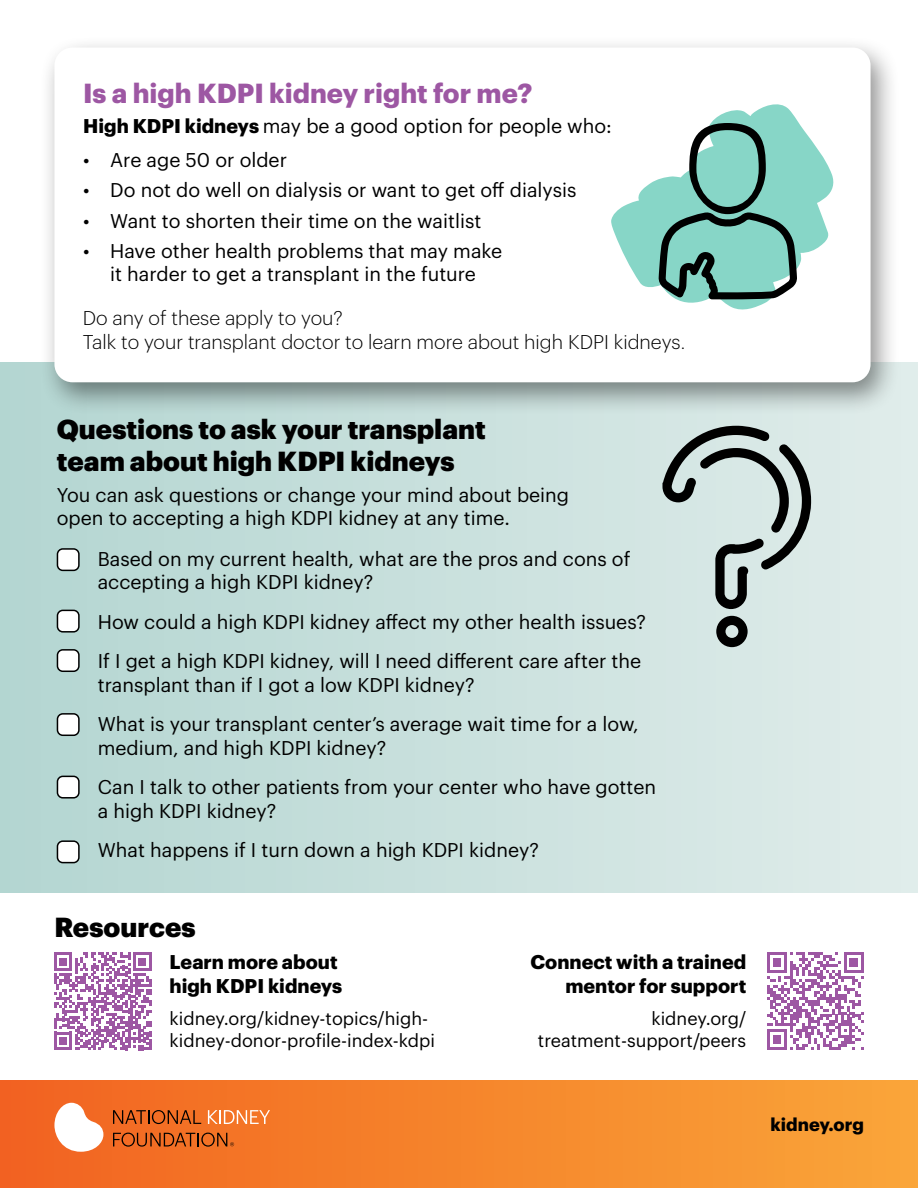
<style>
.page{position:relative;width:918px;height:1188px;background:#fff}
.page>*{position:absolute;margin:0;border:0;box-sizing:border-box;transform-origin:0 0}
.t1{font:900 27px/32.4px "Graphik";color:#000}
.t2{font:700 27px "Graphik";color:#9d57a3}
.t3{font:19.5px/39.6px "Graphik";color:#000}
.t4{font:300 19.5px/23.4px "Graphik";color:#000}
.t5{font:700 19.5px/23.4px "Graphik";color:#000}
.t6{font:18px/21.6px "Graphik";color:#000}
.t7{font:700 18px "Graphik";color:#000}
.s1{font-weight:700}
</style>
<div class="page">
<div style="left:0;top:363px;width:918px;height:529px;background:linear-gradient(to right,#b3d5d1,#e1edeb)"></div>
<div style="left:39px;top:36px;width:861px;height:379px;background:#000;opacity:.44"></div>
<div style="left:54px;top:48px;width:817px;height:334px;background:#fff;border-radius:18px"></div>
<div style="left:0;top:1080px;width:918px;height:108px;background:linear-gradient(to right,#f16220,#faa639)"></div>
<svg style="left:54px;top:1103px;width:49px;height:49px"></svg>
<svg style="left:113px;top:1110px;width:88px;height:14px"></svg>
<svg style="left:208px;top:1110px;width:62px;height:14px"></svg>
<svg style="left:113px;top:1133px;width:121px;height:14px;background:#b6531b"></svg>
<div style="left:57px;top:549px;width:22px;height:21px;background:#fff;border-radius:5px"></div>
<div style="left:57px;top:548px;width:23px;height:23px;border:2px solid #000;border-radius:5px"></div>
<div style="left:57px;top:610px;width:22px;height:22px;background:#fff;border-radius:5px"></div>
<div style="left:57px;top:610px;width:23px;height:23px;border:2px solid #000;border-radius:5px"></div>
<div style="left:57px;top:650px;width:22px;height:21px;background:#fff;border-radius:5px"></div>
<div style="left:57px;top:649px;width:23px;height:23px;border:2px solid #000;border-radius:5px"></div>
<div style="left:57px;top:714px;width:22px;height:21px;background:#fff;border-radius:5px"></div>
<div style="left:57px;top:713px;width:23px;height:23px;border:2px solid #000;border-radius:5px"></div>
<div style="left:57px;top:776px;width:22px;height:22px;background:#fff;border-radius:5px"></div>
<div style="left:57px;top:776px;width:23px;height:23px;border:2px solid #000;border-radius:5px"></div>
<div style="left:57px;top:841px;width:22px;height:22px;background:#fff;border-radius:5px"></div>
<div style="left:57px;top:840px;width:23px;height:23px;border:2px solid #000;border-radius:5px"></div>
<svg style="left:662px;top:426px;width:149px;height:183px;background:#aab7b5"></svg>
<svg style="left:716px;top:616px;width:32px;height:31px"></svg>
<svg style="left:611px;top:104px;width:223px;height:206px"></svg>
<svg style="left:658px;top:123px;width:139px;height:176px;background:#77afa4"></svg>
<svg style="left:54px;top:953px;width:97px;height:97px"></svg>
<svg style="left:767px;top:952px;width:97px;height:98px"></svg>
<h1 class="t2" style="left:83px;top:72px;width:451px">Is a high KDPI kidney right for me?</h1>
<p class="t3" style="left:83px;top:104px;width:530px"><span class="s1">High KDPI kidneys</span> may be a good option for people who:</p>
<p class="t3" style="left:83px;top:139px;width:205px">• Are age 50 or older</p>
<p class="t3" style="left:83px;top:169px;width:495px">• Do not do well on dialysis or want to get off dialysis</p>
<p class="t3" style="left:83px;top:199px;width:400px">• Want to shorten their time on the waitlist</p>
<p class="t3" style="left:83px;top:237px;width:421px;line-height:23.4px;text-align:center">• Have other health problems that may make it harder to get a transplant in the future</p>
<p class="t4" style="left:83px;top:305px;width:604px">Do any of these apply to you?<br>Talk to your transplant doctor to learn more about high KDPI kidneys.</p>
<h1 class="t1" style="left:57px;top:411px;width:431px">Questions to ask your transplant team about high KDPI kidneys</h1>
<p class="t3" style="left:57px;top:481px;width:514px;line-height:23.4px">You can ask questions or change your mind about being open to accepting a high KDPI kidney at any time.</p>
<p class="t3" style="left:98px;top:545px;width:534px;line-height:23.4px">Based on my current health, what are the pros and cons of accepting a high KDPI kidney?</p>
<p class="t3" style="left:98px;top:600px;width:550px">How could a high KDPI kidney affect my other health issues?<br>If I get a high KDPI kidney, will I need different care after the</p>
<p class="t3" style="left:98px;top:663px;width:542px">transplant than if I got a low KDPI kidney?<br>What is your transplant center’s average wait time for a low,</p>
<p class="t3" style="left:98px;top:726px;width:560px">medium, and high KDPI kidney?<br>Can I talk to other patients from your center who have gotten</p>
<p class="t3" style="left:98px;top:789px;width:443px">a high KDPI kidney?<br>What happens if I turn down a high KDPI kidney?</p>
<h1 class="t1" style="left:54px;top:908px;width:143px">Resources</h1>
<p class="t5" style="left:170px;top:949px;width:174px">Learn more about high KDPI kidneys</p>
<p class="t6" style="left:170px;top:1006px;width:267px">kidney.org/kidney-topics/high&shy;kidney-donor-profile-index-kdpi</p>
<p class="t5" style="left:530px;top:949px;width:217px;text-align:right">Connect with a trained mentor for support</p>
<p class="t6" style="left:538px;top:1006px;width:210px;text-align:right">kidney.org/ treatment-support/peers</p>
<p class="t7" style="left:771px;top:1110px;width:95px">kidney.org</p>
</div>
